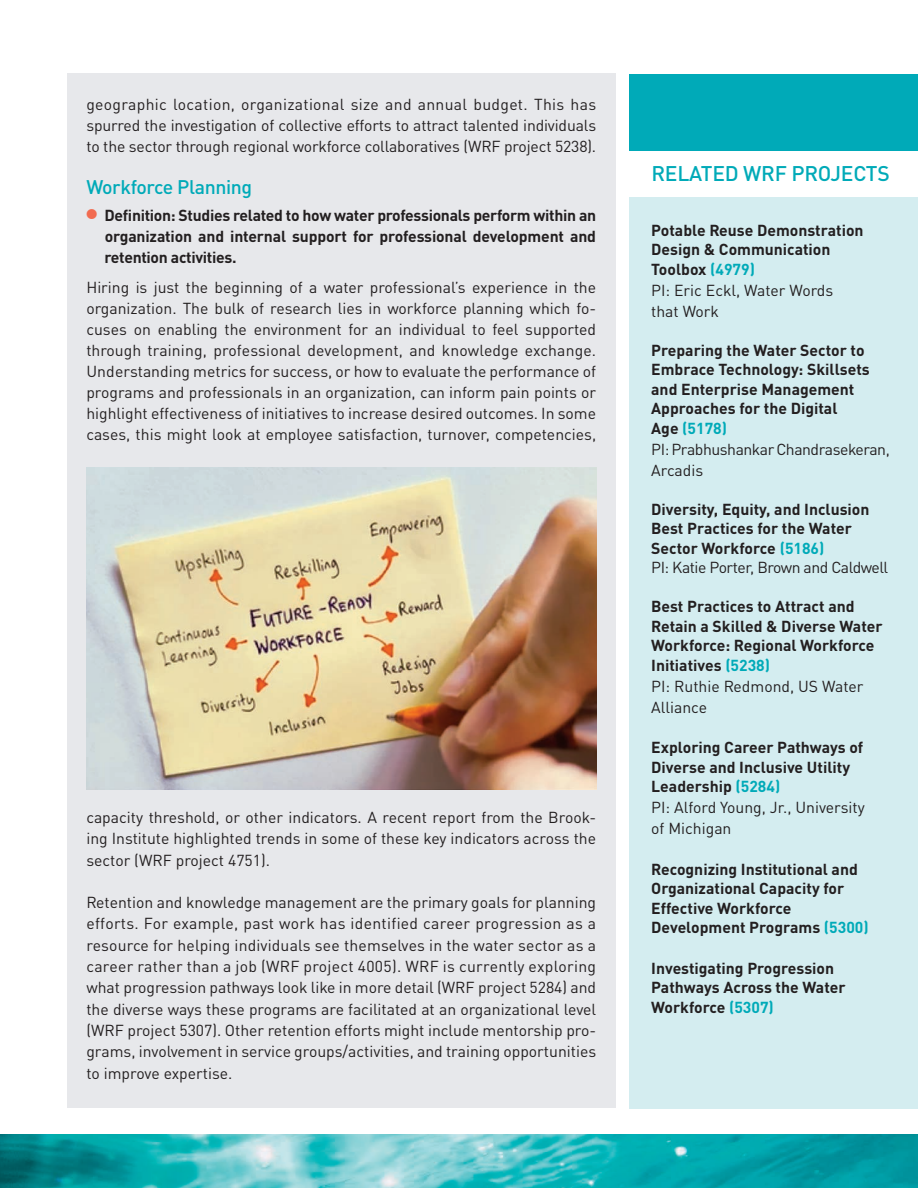
<style>
.page{position:relative;width:918px;height:1188px;background:#fff}
.page>*{position:absolute;margin:0;border:0;box-sizing:border-box;transform-origin:0 0}
.t1{font:500 21px "DIN Pro";letter-spacing:-.01em;color:#00aab8}
.Subhead{font:500 19.5px "DIN Pro";letter-spacing:-.02em;color:#00aab8}
.body_copy{font:15.75px/21px "DIN Pro";color:#231f20;text-align:justify}
.definititon{font:700 15.75px/19.5px "DIN Pro";color:#231f20}
.body_copy-2{font:15.75px/21px "DIN Pro";letter-spacing:-.025em;color:#231f20}
.s1{font-family:"Monotype Sorts";font-weight:400;font-size:13.5px;color:#f26b50}
.s2{color:#00aab8}
.s3{font-weight:400}
</style>
<div class="page">
<div style="left:68px;top:74px;width:548px;height:1034px;background:#e7e8eb"></div>
<img style="left:0;top:1134px;width:918px;height:54px">
<div style="left:630px;top:74px;width:288px;height:76px;background:#00aab8"></div>
<div style="left:630px;top:198px;width:288px;height:911px;background:#d4edf0"></div>
<img style="left:87px;top:467px;width:510px;height:322px">
<p class="body_copy" style="left:86px;top:92px;width:511px">geographic location, organizational size and annual budget. This has spurred the investigation of collective efforts to attract talented individuals to the sector through regional workforce collaboratives (WRF project 5238).</p>
<p class="Subhead" style="left:86px;top:171px;width:167px">Workforce Planning</p>
<p class="definititon" style="left:105px;top:202px;width:493px;line-height:21px;text-align:justify;text-indent:-18px"><span class="s1">l</span> Definition: Studies related to how water professionals perform within an organization and internal support for professional development and retention activities.</p>
<p class="body_copy" style="left:86px;top:275px;width:511px">Hiring is just the beginning of a water professional’s experience in the organization. The bulk of research lies in workforce planning which fo&shy;cuses on enabling the environment for an individual to feel supported through training, professional development, and knowledge exchange.<br>Understanding metrics for success, or how to evaluate the performance of programs and professionals in an organization, can inform pain points or highlight effectiveness of initiatives to increase desired outcomes. In some cases, this might look at employee satisfaction, turnover, competencies,</p>
<p class="body_copy" style="left:86px;top:805px;width:511px">capacity threshold, or other indicators. A recent report from the Brook&shy;ing Institute highlighted trends in some of these key indicators across the sector (WRF project 4751).</p>
<p class="body_copy" style="left:86px;top:890px;width:511px">Retention and knowledge management are the primary goals for planning efforts. For example, past work has identified career progression as a resource for helping individuals see themselves in the water sector as a career rather than a job (WRF project 4005). WRF is currently exploring what progression pathways look like in more detail (WRF project 5284) and the diverse ways these programs are facilitated at an organizational level (WRF project 5307). Other retention efforts might include mentorship pro&shy;grams, involvement in service groups/activities, and training opportunities to improve expertise.</p>
<p class="t1" style="left:651px;top:157px;width:240px">RELATED WRF PROJECTS</p>
<p class="definititon" style="left:651px;top:218px;width:214px">Potable Reuse Demonstration<br>Design &amp; Communication<br>Toolbox <span class="s2">(4979)</span></p>
<p class="body_copy" style="left:651px;top:278px;width:184px">PI: Eric Eckl, Water Words that Work</p>
<p class="definititon" style="left:651px;top:338px;width:220px">Preparing the Water Sector to<br>Embrace Technology: Skillsets and Enterprise Management<br>Approaches for the Digital<br>Age <span class="s2">(5178)</span></p>
<p class="body_copy-2" style="left:651px;top:437px;width:240px">PI: Prabhushankar Chandrasekeran,<br>Arcadis</p>
<p class="definititon" style="left:651px;top:497px;width:239px">Diversity, Equity, and Inclusion<br>Best Practices for the Water<br>Sector Workforce <span class="s2">(5186)<br></span><span class="s3">PI: Katie Porter, Brown and Caldwell</span></p>
<p class="definititon" style="left:651px;top:595px;width:233px">Best Practices to Attract and<br>Retain a Skilled &amp; Diverse Water<br>Workforce: Regional Workforce<br>Initiatives <span class="s2">(5238)</span></p>
<p class="body_copy" style="left:651px;top:674px;width:214px">PI: Ruthie Redmond, US Water<br>Alliance</p>
<p class="definititon" style="left:651px;top:736px;width:214px">Exploring Career Pathways of<br>Diverse and Inclusive Utility<br>Leadership <span class="s2">(5284)</span></p>
<p class="body_copy" style="left:651px;top:795px;width:215px">PI: Alford Young, Jr., University of Michigan</p>
<p class="definititon" style="left:651px;top:857px;width:219px">Recognizing Institutional and<br>Organizational Capacity for<br>Effective Workforce<br>Development Programs <span class="s2">(5300)</span></p>
<p class="definititon" style="left:651px;top:956px;width:196px">Investigating Progression<br>Pathways Across the Water<br>Workforce <span class="s2">(5307)</span></p>
</div>
